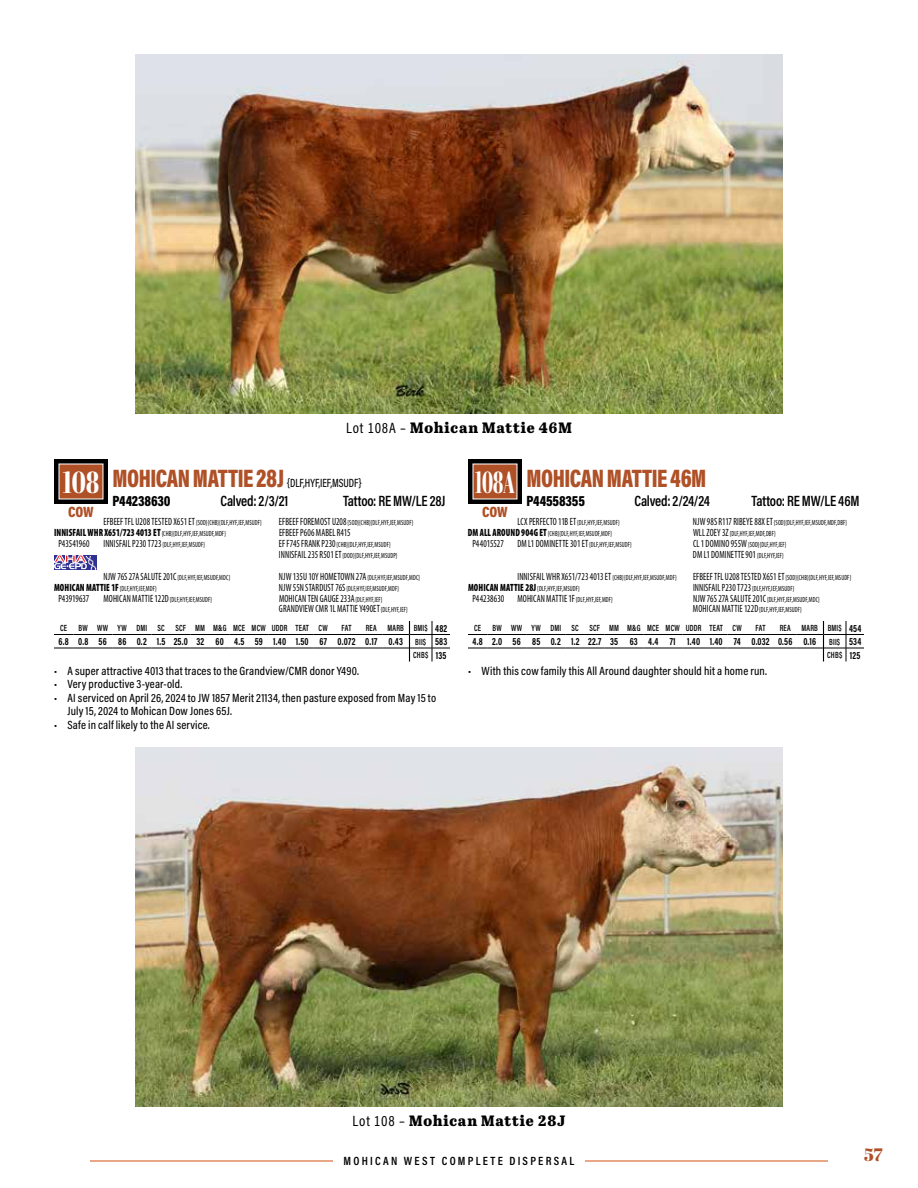
<style>
.page{position:relative;width:918px;height:1188px;background:#fff}
.page>*{position:absolute;margin:0;border:0;box-sizing:border-box;transform-origin:0 0}
.t1{font:30.3px "Abril Fatface";letter-spacing:-.015em;color:#fff;scale:.55 1}
.t2{font:30.3px "Abril Fatface";letter-spacing:-.015em;color:#fff;scale:.7 1}
.t3{font:900 25.5px "Acumin Pro Cond";letter-spacing:-.02em;color:#af5026;scale:.9 1}
.t4{font:18px "Abril Fatface";color:#af5026}
.t5{font:600 15px "Acumin Pro Cond";letter-spacing:-.01em;color:#000;scale:.95 1}
.t6{font:800 15px "Abril Text";letter-spacing:.05em;color:#000}
.t7{font:900 15px "Acumin Pro Cond";letter-spacing:-.01em;color:#000;scale:.95 1}
.t8{font:900 15px "Acumin Pro Cond";letter-spacing:-.015em;color:#af5026}
.t9{font:500 12px/13.5px "Acumin Pro Cond";letter-spacing:.015em;color:#000}
.t10{font:500 12px "Acumin Pro Cond";letter-spacing:-.01em;color:#000;scale:.9 1}
.t11{font:600 12px "Acumin Pro Cond";letter-spacing:.19em;color:#000}
.t12{font:condensed 10.5px/10.8px "Myriad Pro";letter-spacing:.01em;color:#000;scale:.85 1}
.t13{font:700 10.5px "Acumin Pro Cond";letter-spacing:.025em;color:#000;scale:.85 1}
.t14{font:600 9px/13.6px "Acumin Pro Cond";letter-spacing:.02em;color:#000;scale:.85 1}
.t15{font:condensed 7.5px/10.8px "Myriad Pro";letter-spacing:.02em;color:#000;scale:.85 1}
.s1{font-family:"Acumin Pro Cond";font-weight:400}
.s2{font-weight:900;font-size:25.5px;color:#af5026}
.s3{font-size:10.5px}
.s4{font-weight:900;font-size:10.5px}
.s5{font-size:7.5px}
.s6{font-weight:700;font-size:10.5px}
.s7{font-weight:600;font-size:9px}
</style>
<div class="page">
<img style="left:135px;top:54px;width:648px;height:360px">
<img style="left:135px;top:747px;width:648px;height:360px">
<svg style="left:54px;top:621px;width:396px;height:41px"></svg>
<svg style="left:54px;top:459px;width:54px;height:45px"></svg>
<div style="left:59px;top:464px;width:44px;height:35px;background:#af5026"></div>
<div style="left:54px;top:555px;width:43px;height:15px;background:#2e3092"></div>
<svg style="left:54px;top:555px;width:42px;height:15px"></svg>
<svg style="left:468px;top:621px;width:396px;height:41px"></svg>
<svg style="left:468px;top:459px;width:54px;height:45px"></svg>
<div style="left:473px;top:464px;width:44px;height:35px;background:#af5026"></div>
<hr style="left:90px;top:1160px;width:279px;height:2px;background:#d86429">
<hr style="left:549px;top:1160px;width:279px;height:2px;background:#d86429">
<div style="left:333px;top:1152px;width:252px;height:18px;background:#fff"></div>
<h3 class="t6" style="left:346px;top:417px;width:227px"><span class="s1">Lot 108A –</span> Mohican Mattie 46M</h3>
<h3 class="t10" style="left:112px;top:475px;width:279px"><span class="s2">MOHICAN MATTIE 28J</span> {DLF,HYF,IEF,MSUDF}</h3>
<h3 class="t7" style="left:112px;top:491px;width:63px">P44238630</h3>
<h3 class="t5" style="left:221px;top:491px;width:73px">Calved: 2/3/21</h3>
<h3 class="t5" style="left:343px;top:491px;width:109px">Tattoo: RE MW/LE 28J</h3>
<p class="t15" style="left:103px;top:517px;width:188px"><span class="s3">EFBEEF TFL U208 TESTED X651 ET</span>{SOD}{CHB}{DLF,HYF,IEF,MSUDF}</p>
<p class="t15" style="left:279px;top:517px;width:160px"><span class="s3">EFBEEF FOREMOST U208</span>{SOD}{CHB}{DLF,HYF,IEF,MSUDF}</p>
<p class="t15" style="left:54px;top:528px;width:204px"><span class="s4">INNISFAIL WHR X651/723 4013 ET</span> {CHB}{DLF,HYF,IEF,MSUDF,MDF}</p>
<h3 class="t12" style="left:279px;top:527px;width:86px">EFBEEF P606 MABEL R415</h3>
<h3 class="t12" style="left:59px;top:538px;width:38px">P43541960</h3>
<p class="t15" style="left:104px;top:539px;width:121px"><span class="s3">INNISFAIL P230 T723</span>{DLF,HYF,IEF,MSUDF}</p>
<p class="t15" style="left:279px;top:539px;width:141px"><span class="s3">EF F745 FRANK P230</span>{CHB}{DLF,HYF,IEF,MSUDF}<br><span class="s3">INNISFAIL 235 R501 ET</span>{DOD}{DLF,HYF,IEF,MSUDP}</p>
<p class="t15" style="left:103px;top:572px;width:151px"><span class="s3">NJW 76S 27A SALUTE 201C</span>{DLF,HYF,IEF,MSUDF,MDC}</p>
<p class="t15" style="left:279px;top:572px;width:168px"><span class="s3">NJW 135U 10Y HOMETOWN 27A</span>{DLF,HYF,IEF,MSUDF,MDC}</p>
<p class="t15" style="left:54px;top:583px;width:122px"><span class="s4">MOHICAN MATTIE 1F</span> {DLF,HYF,IEF,MDF}</p>
<p class="t15" style="left:279px;top:583px;width:143px"><span class="s3">NJW 55N STARDUST 76S</span>{DLF,HYF,IEF,MSUDF,MDF}</p>
<h3 class="t12" style="left:58px;top:593px;width:38px">P43919637</h3>
<p class="t15" style="left:103px;top:594px;width:129px"><span class="s3">MOHICAN MATTIE 122D</span>{DLF,HYF,IEF,MSUDF}</p>
<h3 class="t12" style="left:279px;top:593px;width:153px">MOHICAN TEN GAUGE 233A<span class="s5">{DLF,HYF,IEF}<br></span>GRANDVIEW CMR 1L MATTIE Y490ET<span class="s5">{DLF,HYF,IEF}</span></h3>
<h1 class="t2" style="left:63px;top:461px;width:53px">108</h1>
<h3 class="t8" style="left:68px;top:502px;width:27px">COW</h3>
<p class="t14" style="left:60px;top:621px;width:10px">CE</p>
<p class="t14" style="left:79px;top:621px;width:295px">BW WW YW DMI SC SCF MM M&amp;G MCE MCW UDDR TEAT CW</p>
<p class="t14" style="left:342px;top:621px;width:13px">FAT</p>
<p class="t14" style="left:366px;top:621px;width:97px">REA MARB BMI$ <span class="s6">482</span></p>
<h3 class="t13" style="left:59px;top:635px;width:459px">6.8 0.8 56 86 0.2 1.5 25.0 32 60 4.5 59 1.40 1.50 67 0.072 0.17 0.43 <span class="s7">BII$</span> 583</h3>
<p class="t14" style="left:413px;top:648px;width:41px">CHB$ <span class="s6">135</span></p>
<h3 class="t9" style="left:54px;top:664px;width:307px">• A super attractive 4013 that traces to the Grandview/CMR donor Y490.</h3>
<h3 class="t9" style="left:54px;top:677px;width:130px">• Very productive 3-year-old.</h3>
<h3 class="t9" style="left:68px;top:691px;width:370px;text-indent:-14px">• AI serviced on April 26, 2024 to JW 1857 Merit 21134, then pasture exposed from May 15 to<br>July 15, 2024 to Mohican Dow Jones 65J.</h3>
<h3 class="t9" style="left:54px;top:718px;width:157px">• Safe in calf likely to the AI service.</h3>
<h2 class="t3" style="left:526px;top:461px;width:201px">MOHICAN MATTIE 46M</h2>
<h3 class="t7" style="left:526px;top:491px;width:63px">P44558355</h3>
<h3 class="t5" style="left:635px;top:491px;width:81px">Calved: 2/24/24</h3>
<h3 class="t5" style="left:752px;top:491px;width:115px">Tattoo: RE MW/LE 46M</h3>
<p class="t15" style="left:517px;top:517px;width:122px"><span class="s3">LCX PERFECTO 11B ET</span>{DLF,HYF,IEF,MSUDF}</p>
<p class="t15" style="left:693px;top:517px;width:183px"><span class="s3">NJW 98S R117 RIBEYE 88X ET</span>{SOD}{DLF,HYF,IEF,MSUDF,MDF,DBF}</p>
<p class="t15" style="left:468px;top:528px;width:171px"><span class="s4">DM ALL AROUND 904G ET</span> {CHB}{DLF,HYF,IEF,MSUDF,MDF}</p>
<p class="t15" style="left:693px;top:528px;width:99px"><span class="s3">WLL ZOEY 3Z</span>{DLF,HYF,IEF,MDF,DBF}</p>
<h3 class="t12" style="left:472px;top:538px;width:38px">P44015527</h3>
<p class="t15" style="left:517px;top:539px;width:136px"><span class="s3">DM L1 DOMINETTE 301 ET</span>{DLF,HYF,IEF,MSUDF}</p>
<p class="t15" style="left:693px;top:539px;width:112px"><span class="s3">CL 1 DOMINO 955W</span>{SOD}{DLF,HYF,IEF}</p>
<h3 class="t12" style="left:693px;top:549px;width:108px">DM L1 DOMINETTE 901<span class="s5">{DLF,HYF,IEF}</span></h3>
<p class="t15" style="left:517px;top:572px;width:189px"><span class="s3">INNISFAIL WHR X651/723 4013 ET</span>{CHB}{DLF,HYF,IEF,MSUDF,MDF}</p>
<p class="t15" style="left:693px;top:572px;width:188px"><span class="s3">EFBEEF TFL U208 TESTED X651 ET</span>{SOD}{CHB}{DLF,HYF,IEF,MSUDF}</p>
<p class="t15" style="left:468px;top:583px;width:133px"><span class="s4">MOHICAN MATTIE 28J</span>{DLF,HYF,IEF,MSUDF}</p>
<p class="t15" style="left:693px;top:583px;width:121px"><span class="s3">INNISFAIL P230 T723</span>{DLF,HYF,IEF,MSUDF}</p>
<h3 class="t12" style="left:472px;top:593px;width:39px">P44238630</h3>
<p class="t15" style="left:517px;top:594px;width:114px"><span class="s3">MOHICAN MATTIE 1F</span>{DLF,HYF,IEF,MDF}</p>
<p class="t15" style="left:693px;top:594px;width:151px"><span class="s3">NJW 76S 27A SALUTE 201C</span>{DLF,HYF,IEF,MSUDF,MDC}<br><span class="s3">MOHICAN MATTIE 122D</span>{DLF,HYF,IEF,MSUDF}</p>
<h1 class="t1" style="left:475px;top:461px;width:74px">108A</h1>
<h3 class="t8" style="left:482px;top:502px;width:27px">COW</h3>
<p class="t14" style="left:474px;top:621px;width:10px">CE</p>
<p class="t14" style="left:493px;top:621px;width:295px">BW WW YW DMI SC SCF MM M&amp;G MCE MCW UDDR TEAT CW</p>
<p class="t14" style="left:756px;top:621px;width:13px">FAT</p>
<p class="t14" style="left:780px;top:621px;width:98px">REA MARB BMI$ <span class="s6">454</span></p>
<h3 class="t13" style="left:473px;top:635px;width:406px">4.8 2.0 56 85 0.2 1.2 22.7 35 63 4.4 71 1.40 1.40 74 0.032 0.56 0.16</h3>
<p class="t14" style="left:827px;top:634px;width:42px">BII$ <span class="s6">534<br></span>CHB$ <span class="s6">125</span></p>
<h3 class="t9" style="left:468px;top:664px;width:301px">• With this cow family this All Around daughter should hit a home run.</h3>
<h3 class="t6" style="left:353px;top:1110px;width:214px"><span class="s1">Lot 108 –</span> Mohican Mattie 28J</h3>
<h3 class="t11" style="left:344px;top:1153px;width:232px">MOHICAN WEST COMPLETE DISPERSAL</h3>
<h3 class="t4" style="left:864px;top:1142px;width:20px">57</h3>
</div>
